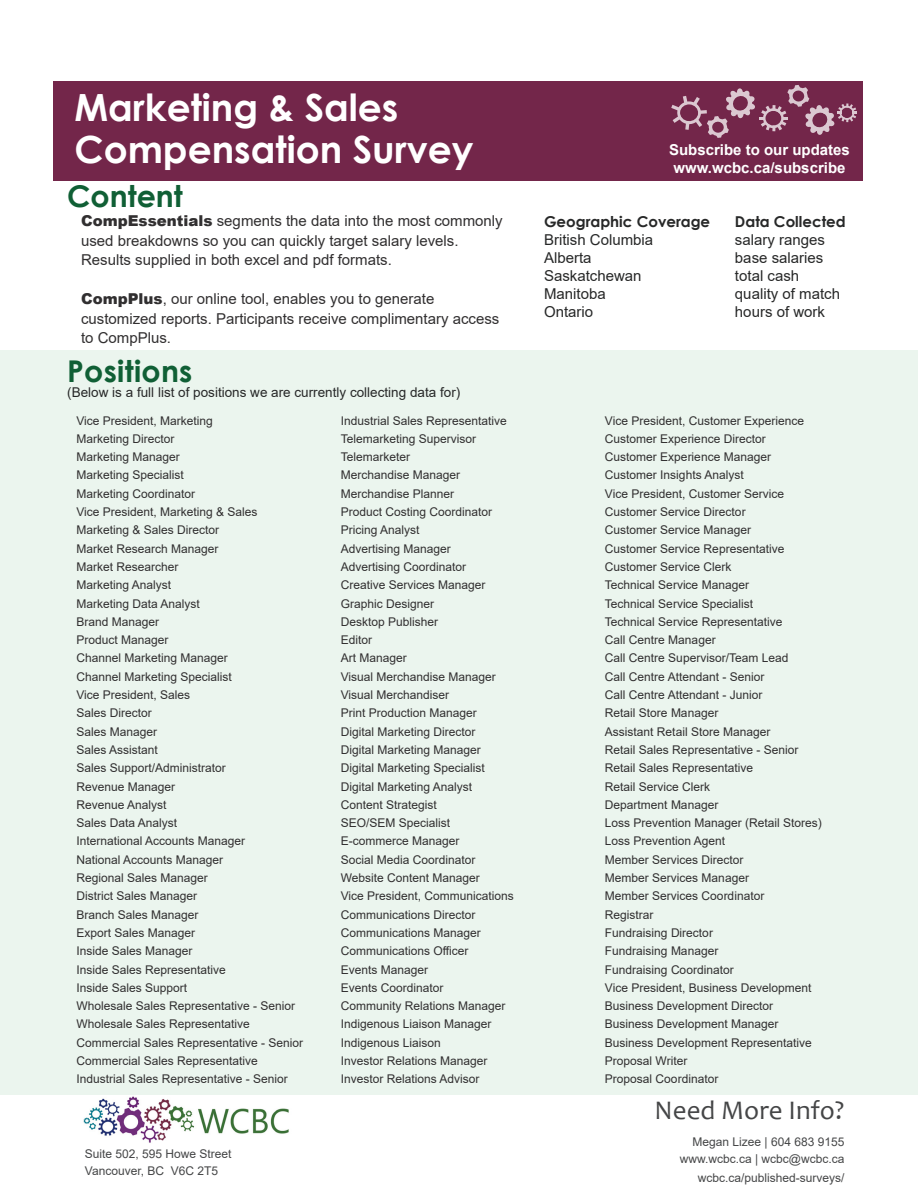
<style>
.page{position:relative;width:918px;height:1188px;background:#fff}
.page>*{position:absolute;margin:0;border:0;box-sizing:border-box;transform-origin:0 0}
.t1{font:700 37.5px/42px "Century Gothic";color:#fff}
.Subheading{font:700 30px "Century Gothic";letter-spacing:.01em;color:#105f35}
.t2{font:27px "Candara";color:#454647}
.t3{font:15px/19.5px "Arial";color:#312f30}
.Subheading__pink{font:15px/18px "Arial";color:#272828}
.t4{font:700 15px/18px "Arial";color:#fff}
.t5{font:13.5px "Arial";color:#272828}
.t6{font:12px "Arial";color:#312f30}
.t7{font:12px/16.5px "Arial";color:#454647}
.s1{font-weight:900}
.s2{font-family:"Century Gothic";font-weight:700}
</style>
<div class="page">
<img style="left:70px;top:1094px;width:232px;height:49px">
<div style="left:53px;top:81px;width:809px;height:99px;background:#73264a"></div>
<svg style="left:671px;top:85px;width:186px;height:53px"></svg>
<div style="left:0;top:350px;width:918px;height:744px;background:#e6f3ea"></div>
<h1 class="t1" style="left:74px;top:85px;width:401px">Marketing &amp; Sales<br>Compensation Survey</h1>
<p class="Subheading" style="left:67px;top:173px;width:117px">Content</p>
<p class="t3" style="left:81px;top:211px;width:423px"><span class="s1">CompEssentials</span> segments the data into the most commonly used breakdowns so you can quickly target salary levels.<br>Results supplied in both excel and pdf formats.</p>
<p class="t3" style="left:81px;top:289px;width:420px"><span class="s1">CompPlus</span>, our online tool, enables you to generate customized reports. Participants receive complimentary access to CompPlus.</p>
<p class="Subheading" style="left:67px;top:348px;width:127px">Positions</p>
<p class="t5" style="left:67px;top:383px;width:395px">(Below is a full list of positions we are currently collecting data for)</p>
<p class="t6" style="left:76px;top:412px;width:138px">Vice President, Marketing</p>
<p class="t6" style="left:76px;top:430px;width:100px">Marketing Director</p>
<p class="t6" style="left:76px;top:449px;width:105px">Marketing Manager</p>
<p class="t6" style="left:76px;top:467px;width:109px">Marketing Specialist</p>
<p class="t6" style="left:76px;top:485px;width:120px">Marketing Coordinator</p>
<p class="t6" style="left:76px;top:504px;width:183px">Vice President, Marketing &amp; Sales</p>
<p class="t6" style="left:76px;top:522px;width:144px">Marketing &amp; Sales Director</p>
<p class="t6" style="left:76px;top:540px;width:144px">Market Research Manager</p>
<p class="t6" style="left:76px;top:558px;width:104px">Market Researcher</p>
<p class="t6" style="left:76px;top:577px;width:96px">Marketing Analyst</p>
<p class="t6" style="left:76px;top:595px;width:125px">Marketing Data Analyst</p>
<p class="t6" style="left:76px;top:613px;width:84px">Brand Manager</p>
<p class="t6" style="left:76px;top:632px;width:94px">Product Manager</p>
<p class="t6" style="left:76px;top:650px;width:153px">Channel Marketing Manager</p>
<p class="t6" style="left:76px;top:668px;width:157px">Channel Marketing Specialist</p>
<p class="t6" style="left:76px;top:687px;width:115px">Vice President, Sales</p>
<p class="t6" style="left:76px;top:705px;width:77px">Sales Director</p>
<p class="t6" style="left:76px;top:723px;width:82px">Sales Manager</p>
<p class="t6" style="left:76px;top:741px;width:83px">Sales Assistant</p>
<p class="t6" style="left:76px;top:760px;width:151px">Sales Support/Administrator</p>
<p class="t6" style="left:76px;top:778px;width:100px">Revenue Manager</p>
<p class="t6" style="left:76px;top:796px;width:92px">Revenue Analyst</p>
<p class="t6" style="left:76px;top:815px;width:102px">Sales Data Analyst</p>
<p class="t6" style="left:76px;top:833px;width:170px">International Accounts Manager</p>
<p class="t6" style="left:76px;top:851px;width:148px">National Accounts Manager</p>
<p class="t6" style="left:76px;top:870px;width:133px">Regional Sales Manager</p>
<p class="t6" style="left:76px;top:888px;width:122px">District Sales Manager</p>
<p class="t6" style="left:76px;top:906px;width:124px">Branch Sales Manager</p>
<p class="t6" style="left:76px;top:924px;width:120px">Export Sales Manager</p>
<p class="t6" style="left:76px;top:943px;width:118px">Inside Sales Manager</p>
<p class="t6" style="left:76px;top:961px;width:151px">Inside Sales Representative</p>
<p class="t6" style="left:76px;top:979px;width:112px">Inside Sales Support</p>
<p class="t6" style="left:76px;top:998px;width:220px">Wholesale Sales Representative - Senior</p>
<p class="t6" style="left:76px;top:1016px;width:175px">Wholesale Sales Representative</p>
<p class="t6" style="left:76px;top:1034px;width:228px">Commercial Sales Representative - Senior</p>
<p class="t6" style="left:76px;top:1053px;width:183px">Commercial Sales Representative</p>
<p class="t6" style="left:76px;top:1071px;width:213px">Industrial Sales Representative - Senior</p>
<p class="t7" style="left:85px;top:1146px;width:148px">Suite 502, 595 Howe Street<br>Vancouver, BC V6C 2T5</p>
<p class="t6" style="left:341px;top:412px;width:168px">Industrial Sales Representative</p>
<p class="t6" style="left:341px;top:430px;width:137px">Telemarketing Supervisor</p>
<p class="t6" style="left:341px;top:449px;width:71px">Telemarketer</p>
<p class="t6" style="left:341px;top:467px;width:121px">Merchandise Manager</p>
<p class="t6" style="left:341px;top:485px;width:115px">Merchandise Planner</p>
<p class="t6" style="left:341px;top:504px;width:153px">Product Costing Coordinator</p>
<p class="t6" style="left:341px;top:522px;width:80px">Pricing Analyst</p>
<p class="t6" style="left:341px;top:540px;width:112px">Advertising Manager</p>
<p class="t6" style="left:341px;top:558px;width:127px">Advertising Coordinator</p>
<p class="t6" style="left:341px;top:577px;width:146px">Creative Services Manager</p>
<p class="t6" style="left:341px;top:595px;width:95px">Graphic Designer</p>
<p class="t6" style="left:341px;top:613px;width:99px">Desktop Publisher</p>
<p class="t6" style="left:341px;top:632px;width:33px">Editor</p>
<p class="t6" style="left:341px;top:650px;width:68px">Art Manager</p>
<p class="t6" style="left:341px;top:668px;width:157px">Visual Merchandise Manager</p>
<p class="t6" style="left:341px;top:687px;width:110px">Visual Merchandiser</p>
<p class="t6" style="left:341px;top:705px;width:138px">Print Production Manager</p>
<p class="t6" style="left:341px;top:723px;width:136px">Digital Marketing Director</p>
<p class="t6" style="left:341px;top:741px;width:142px">Digital Marketing Manager</p>
<p class="t6" style="left:341px;top:760px;width:146px">Digital Marketing Specialist</p>
<p class="t6" style="left:341px;top:778px;width:133px">Digital Marketing Analyst</p>
<p class="t6" style="left:341px;top:796px;width:98px">Content Strategist</p>
<p class="t6" style="left:341px;top:815px;width:111px">SEO/SEM Specialist</p>
<p class="t6" style="left:341px;top:833px;width:120px">E-commerce Manager</p>
<p class="t6" style="left:341px;top:851px;width:136px">Social Media Coordinator</p>
<p class="t6" style="left:341px;top:870px;width:141px">Website Content Manager</p>
<p class="t6" style="left:341px;top:888px;width:175px">Vice President, Communications</p>
<p class="t6" style="left:341px;top:906px;width:136px">Communications Director</p>
<p class="t6" style="left:341px;top:924px;width:142px">Communications Manager</p>
<p class="t6" style="left:341px;top:943px;width:129px">Communications Officer</p>
<p class="t6" style="left:341px;top:961px;width:89px">Events Manager</p>
<p class="t6" style="left:341px;top:979px;width:104px">Events Coordinator</p>
<p class="t6" style="left:341px;top:998px;width:166px">Community Relations Manager</p>
<p class="t6" style="left:341px;top:1016px;width:152px">Indigenous Liaison Manager</p>
<p class="t6" style="left:341px;top:1034px;width:102px">Indigenous Liaison</p>
<p class="t6" style="left:341px;top:1053px;width:148px">Investor Relations Manager</p>
<p class="t6" style="left:341px;top:1071px;width:140px">Investor Relations Advisor</p>
<p class="t4" style="left:669px;top:140px;width:182px">Subscribe to our updates www.wcbc.ca/subscribe</p>
<p class="Subheading__pink" style="left:544px;top:212px;width:168px"><span class="s2">Geographic Coverage<br></span>British Columbia<br>Alberta<br>Saskatchewan<br>Manitoba<br>Ontario</p>
<p class="Subheading__pink" style="left:735px;top:212px;width:112px"><span class="s2">Data Collected </span>salary ranges base salaries total cash quality of match hours of work</p>
<p class="t6" style="left:605px;top:412px;width:201px">Vice President, Customer Experience</p>
<p class="t6" style="left:605px;top:430px;width:162px">Customer Experience Director</p>
<p class="t6" style="left:605px;top:449px;width:168px">Customer Experience Manager</p>
<p class="t6" style="left:605px;top:467px;width:140px">Customer Insights Analyst</p>
<p class="t6" style="left:605px;top:485px;width:181px">Vice President, Customer Service</p>
<p class="t6" style="left:605px;top:504px;width:142px">Customer Service Director</p>
<p class="t6" style="left:605px;top:522px;width:148px">Customer Service Manager</p>
<p class="t6" style="left:605px;top:540px;width:181px">Customer Service Representative</p>
<p class="t6" style="left:605px;top:558px;width:128px">Customer Service Clerk</p>
<p class="t6" style="left:605px;top:577px;width:146px">Technical Service Manager</p>
<p class="t6" style="left:605px;top:595px;width:150px">Technical Service Specialist</p>
<p class="t6" style="left:605px;top:613px;width:179px">Technical Service Representative</p>
<p class="t6" style="left:605px;top:632px;width:112px">Call Centre Manager</p>
<p class="t6" style="left:605px;top:650px;width:185px">Call Centre Supervisor/Team Lead</p>
<p class="t6" style="left:605px;top:668px;width:161px">Call Centre Attendant - Senior</p>
<p class="t6" style="left:605px;top:687px;width:159px">Call Centre Attendant - Junior</p>
<p class="t6" style="left:605px;top:705px;width:115px">Retail Store Manager</p>
<p class="t6" style="left:605px;top:723px;width:167px">Assistant Retail Store Manager</p>
<p class="t6" style="left:605px;top:741px;width:195px">Retail Sales Representative - Senior</p>
<p class="t6" style="left:605px;top:760px;width:150px">Retail Sales Representative</p>
<p class="t6" style="left:605px;top:778px;width:107px">Retail Service Clerk</p>
<p class="t6" style="left:605px;top:796px;width:115px">Department Manager</p>
<p class="t6" style="left:605px;top:815px;width:218px">Loss Prevention Manager (Retail Stores)</p>
<p class="t6" style="left:605px;top:833px;width:122px">Loss Prevention Agent</p>
<p class="t6" style="left:605px;top:851px;width:140px">Member Services Director</p>
<p class="t6" style="left:605px;top:870px;width:146px">Member Services Manager</p>
<p class="t6" style="left:605px;top:888px;width:161px">Member Services Coordinator</p>
<p class="t6" style="left:605px;top:906px;width:50px">Registrar</p>
<p class="t6" style="left:605px;top:924px;width:110px">Fundraising Director</p>
<p class="t6" style="left:605px;top:943px;width:115px">Fundraising Manager</p>
<p class="t6" style="left:605px;top:961px;width:130px">Fundraising Coordinator</p>
<p class="t6" style="left:605px;top:979px;width:208px">Vice President, Business Development</p>
<p class="t6" style="left:605px;top:998px;width:170px">Business Development Director</p>
<p class="t6" style="left:605px;top:1016px;width:175px">Business Development Manager</p>
<p class="t6" style="left:605px;top:1034px;width:208px">Business Development Representative</p>
<p class="t6" style="left:605px;top:1053px;width:84px">Proposal Writer</p>
<p class="t6" style="left:605px;top:1071px;width:115px">Proposal Coordinator</p>
<h3 class="t2" style="left:655px;top:1093px;width:191px">Need More Info?</h3>
<p class="t7" style="left:680px;top:1134px;width:166px;text-align:right">Megan Lizee | 604 683 9155 www.wcbc.ca | wcbc@wcbc.ca</p>
<p class="t7" style="left:698px;top:1170px;width:148px">wcbc.ca/published-surveys/</p>
</div>
